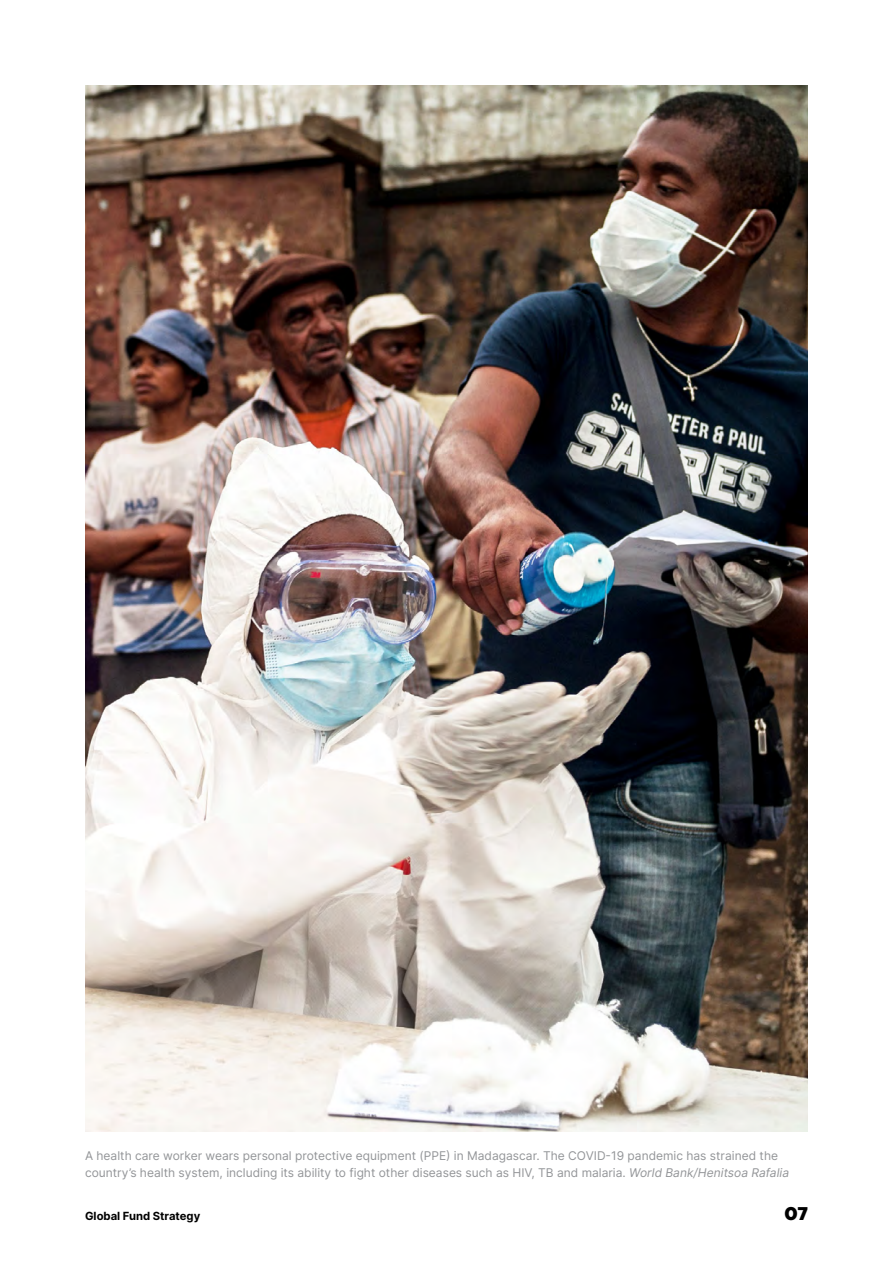
<style>
.page{position:relative;width:893px;height:1263px;background:#fff}
.page>*{position:absolute;margin:0;border:0;box-sizing:border-box;transform-origin:0 0}
.t1{font:800 18px "Object Sans";color:#000}
.t2{font:12px/17.2px "Inter";color:#939598}
.t3{font:700 11.25px "Inter";color:#000}
.s1{font-style:italic}
</style>
<div class="page">
<img style="left:85px;top:85px;width:723px;height:1046px">
<p class="t2" style="left:85px;top:1146px;width:706px">A health care worker wears personal protective equipment (PPE) in Madagascar. The COVID-19 pandemic has strained the country’s health system, including its ability to fight other diseases such as HIV, TB and malaria. <span class="s1">World Bank/Henitsoa Rafalia</span></p>
<p class="t3" style="left:85px;top:1208px;width:117px">Global Fund Strategy</p>
<h1 class="t1" style="left:784px;top:1203px;width:25px">07</h1>
</div>
